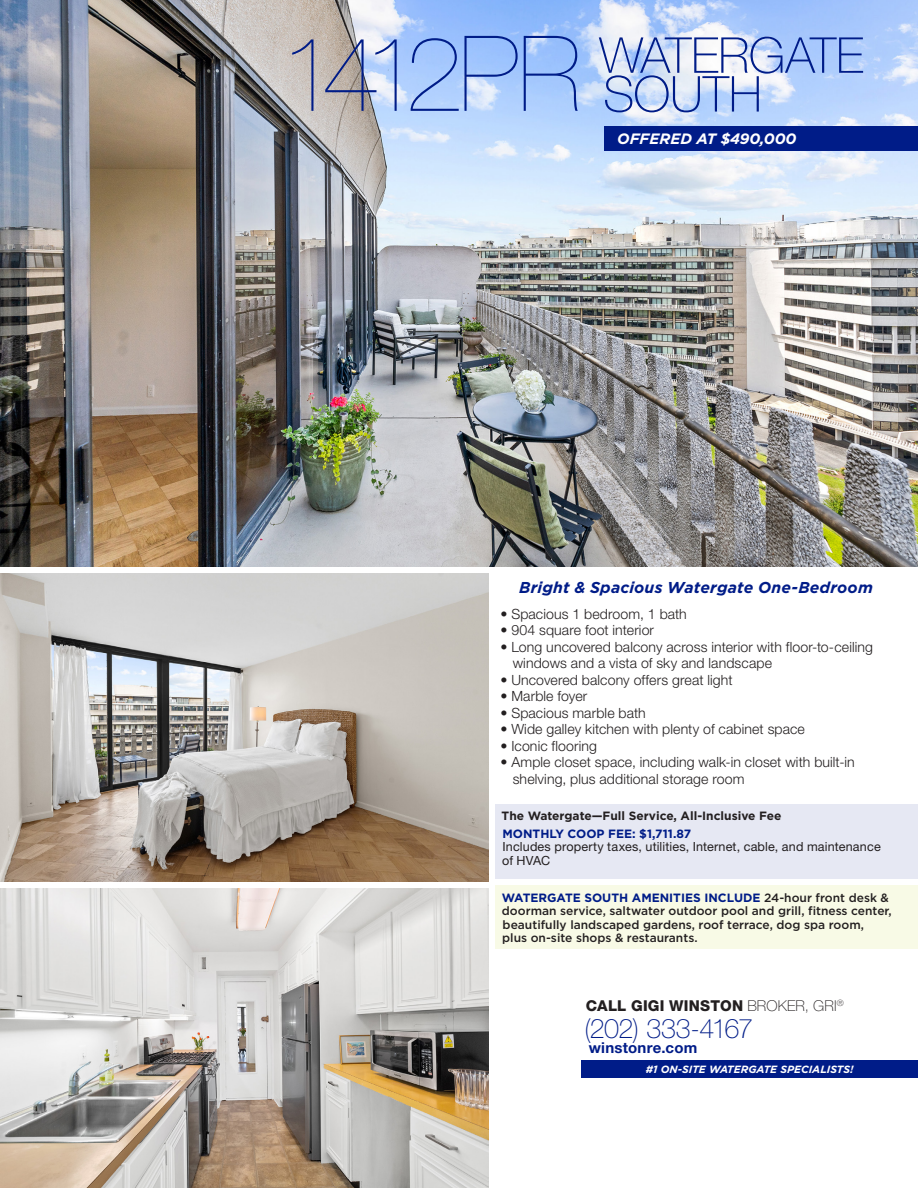
<style>
.page{position:relative;width:918px;height:1188px;background:#fff}
.page>*{position:absolute;margin:0;border:0;box-sizing:border-box;transform-origin:0 0}
.t1{font:100 27px "Helvetica Neue LT Pro";letter-spacing:-.02em;color:#001c88}
.t2{font:italic 700 15.75px "Gotham";letter-spacing:.01em;color:#001c88}
.t3{font:800 15px "Helvetica Neue LT Pro";letter-spacing:.015em;color:#231f20}
.t4{font:italic 700 15px "Gotham";color:#fff}
.t5{font:700 15px "Helvetica Neue LT Pro";letter-spacing:.015em;color:#001c88}
.t6{font:300 14.1px "Helvetica Neue LT Pro";letter-spacing:.01em;color:#231f20}
.t7{font:12.6px "Helvetica Neue LT Pro";letter-spacing:.01em;color:#231f20}
.t8{font:500 12px/13.5px "Gotham";color:#231f20}
.t9{font:700 12px "Gotham";color:#231f20}
.t10{font:700 12px "Gotham";color:#001c88}
.t11{font:italic 700 10.5px "Gotham";color:#fff}
.s1{font-weight:700;color:#001c88}
.s2{font-weight:100}
</style>
<div class="page">
<img style="left:0;top:0;width:918px;height:567px">
<img style="left:0;top:889px;width:488px;height:299px">
<img style="left:0;top:574px;width:488px;height:308px">
<svg style="left:599px;top:37px;width:264px;height:75px;background:#b0c3ea"></svg>
<div style="left:581px;top:1060px;width:337px;height:18px;background:#001c88"></div>
<div style="left:495px;top:886px;width:423px;height:63px;background:#f8fae6"></div>
<div style="left:495px;top:804px;width:423px;height:75px;background:#e6e8f3"></div>
<div style="left:604px;top:126px;width:314px;height:25px;background:#001c88"></div>
<svg style="left:292px;top:36px;width:286px;height:75px;background:#a3b7df"></svg>
<p class="t4" style="left:617px;top:129px;width:181px">OFFERED AT $490,000</p>
<p class="t2" style="left:519px;top:577px;width:355px">Bright &amp; Spacious Watergate One-Bedroom</p>
<p class="t6" style="left:500px;top:605px;width:188px">• Spacious 1 bedroom, 1 bath</p>
<p class="t6" style="left:500px;top:621px;width:155px">• 904 square foot interior</p>
<p class="t6" style="left:500px;top:638px;width:374px">• Long uncovered balcony across interior with floor-to-ceiling</p>
<p class="t6" style="left:513px;top:654px;width:261px">windows and a vista of sky and landscape</p>
<p class="t6" style="left:500px;top:671px;width:234px">• Uncovered balcony offers great light</p>
<p class="t6" style="left:500px;top:687px;width:88px">• Marble foyer</p>
<p class="t6" style="left:500px;top:704px;width:147px">• Spacious marble bath</p>
<p class="t6" style="left:500px;top:720px;width:306px">• Wide galley kitchen with plenty of cabinet space</p>
<p class="t6" style="left:500px;top:737px;width:98px">• Iconic flooring</p>
<p class="t6" style="left:500px;top:753px;width:356px">• Ample closet space, including walk-in closet with built-in</p>
<p class="t6" style="left:513px;top:770px;width:233px">shelving, plus additional storage room</p>
<p class="t9" style="left:502px;top:808px;width:281px">The Watergate—Full Service, All-Inclusive Fee</p>
<p class="t10" style="left:503px;top:825px;width:190px">MONTHLY COOP FEE: $1,711.87</p>
<p class="t7" style="left:503px;top:839px;width:380px">Includes property taxes, utilities, Internet, cable, and maintenance</p>
<p class="t7" style="left:502px;top:853px;width:50px">of HVAC</p>
<p class="t8" style="left:502px;top:891px;width:391px"><span class="s1">WATERGATE SOUTH AMENITIES INCLUDE</span> 24-hour front desk &amp; doorman service, saltwater outdoor pool and grill, fitness center, beautifully landscaped gardens, roof terrace, dog spa room,<br>plus on-site shops &amp; restaurants.</p>
<p class="t3" style="left:586px;top:997px;width:259px">CALL GIGI WINSTON <span class="s2">BROKER, GRI</span><sup>®</sup></p>
<p class="t1" style="left:584px;top:1012px;width:170px">(202) 333-4167</p>
<p class="t5" style="left:589px;top:1039px;width:110px">winstonre.com</p>
<p class="t11" style="left:646px;top:1063px;width:209px">#1 ON-SITE WATERGATE SPECIALISTS!</p>
</div>
